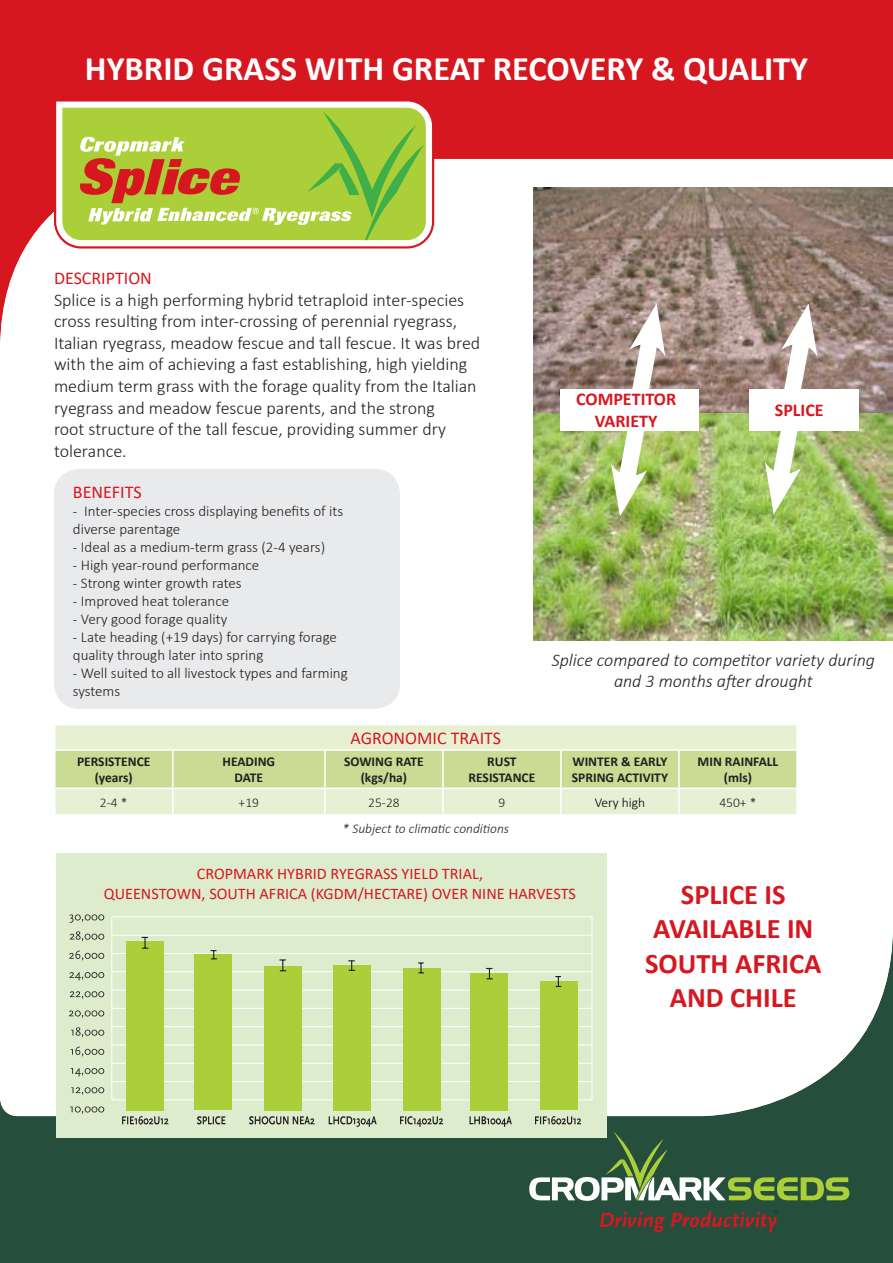
<style>
.page{position:relative;width:893px;height:1263px;background:#fff}
.page>*{position:absolute;margin:0;border:0;box-sizing:border-box;transform-origin:0 0}
.t1{font:700 34.5px "Calibri";color:#fff}
.t2{font:700 28.5px/34.2px "Calibri";color:#d7171f;text-align:center}
.t3{font:300 18px/21.6px "Calibri";color:#231f20}
.t4{font:italic 300 18px/21.6px "Calibri";color:#231f20;text-align:center}
.t5{font:18px "Calibri";color:#d7171f}
.t6{font:700 18px "Calibri";color:#d7171f}
.t7{font:16.2px "Calibri";color:#d7171f}
.t8{font:300 15px/18px "Calibri";color:#231f20}
.t9{font:700 13.5px/16.2px "Calibri";color:#231f20}
.t10{font:italic 300 13.5px "Calibri";color:#231f20}
.t11{font:300 13.5px "Calibri";color:#231f20}
.t12{font:300 13.5px "Calibri";color:#000}
</style>
<div class="page">
<div style="left:0;top:0;width:893px;height:687px;background:#d7171f"></div>
<div style="left:0;top:576px;width:893px;height:687px;background:#264e3d"></div>
<svg style="left:600px;top:1210px;width:178px;height:22px"></svg>
<div style="left:0;top:159px;width:893px;height:957px;background:#fff"></div>
<div style="left:54px;top:469px;width:346px;height:240px;background:#e9eaeb;border-radius:26px"></div>
<div style="left:56px;top:725px;width:740px;height:89px;background:#e8f0d4"></div>
<div style="left:56px;top:751px;width:740px;height:36px;background:#cbdb93"></div>
<div style="left:55px;top:815px;width:742px;height:26px;background:#fff"></div>
<hr style="left:54px;top:724px;width:119px;height:1px;background:#fff">
<hr style="left:54px;top:725px;width:2px;height:24px;background:#fff">
<hr style="left:173px;top:724px;width:152px;height:1px;background:#fff">
<hr style="left:325px;top:724px;width:118px;height:1px;background:#fff">
<hr style="left:443px;top:724px;width:118px;height:1px;background:#fff">
<hr style="left:561px;top:724px;width:118px;height:1px;background:#fff">
<hr style="left:679px;top:724px;width:119px;height:1px;background:#fff">
<hr style="left:796px;top:725px;width:2px;height:24px;background:#fff">
<hr style="left:54px;top:749px;width:119px;height:2px;background:#fff">
<hr style="left:54px;top:751px;width:2px;height:36px;background:#fff">
<hr style="left:173px;top:749px;width:152px;height:2px;background:#fff">
<hr style="left:172px;top:751px;width:2px;height:36px;background:#fff">
<hr style="left:325px;top:749px;width:118px;height:2px;background:#fff">
<hr style="left:324px;top:751px;width:2px;height:36px;background:#fff">
<hr style="left:443px;top:749px;width:118px;height:2px;background:#fff">
<hr style="left:442px;top:751px;width:2px;height:36px;background:#fff">
<hr style="left:561px;top:749px;width:118px;height:2px;background:#fff">
<hr style="left:560px;top:751px;width:2px;height:36px;background:#fff">
<hr style="left:679px;top:749px;width:119px;height:2px;background:#fff">
<hr style="left:678px;top:751px;width:2px;height:36px;background:#fff">
<hr style="left:796px;top:751px;width:2px;height:36px;background:#fff">
<hr style="left:54px;top:787px;width:119px;height:2px;background:#fff">
<hr style="left:54px;top:789px;width:2px;height:25px;background:#fff">
<hr style="left:173px;top:787px;width:152px;height:2px;background:#fff">
<hr style="left:172px;top:789px;width:2px;height:25px;background:#fff">
<hr style="left:325px;top:787px;width:118px;height:2px;background:#fff">
<hr style="left:324px;top:789px;width:2px;height:25px;background:#fff">
<hr style="left:443px;top:787px;width:118px;height:2px;background:#fff">
<hr style="left:442px;top:789px;width:2px;height:25px;background:#fff">
<hr style="left:561px;top:787px;width:118px;height:2px;background:#fff">
<hr style="left:560px;top:789px;width:2px;height:25px;background:#fff">
<hr style="left:679px;top:787px;width:119px;height:2px;background:#fff">
<hr style="left:678px;top:789px;width:2px;height:25px;background:#fff">
<hr style="left:796px;top:789px;width:2px;height:25px;background:#fff">
<hr style="left:54px;top:814px;width:119px;height:2px;background:#fff">
<hr style="left:54px;top:816px;width:2px;height:25px;background:#fff">
<hr style="left:173px;top:814px;width:152px;height:2px;background:#fff">
<hr style="left:325px;top:814px;width:118px;height:2px;background:#fff">
<hr style="left:443px;top:814px;width:118px;height:2px;background:#fff">
<hr style="left:561px;top:814px;width:118px;height:2px;background:#fff">
<hr style="left:679px;top:814px;width:119px;height:2px;background:#fff">
<hr style="left:796px;top:816px;width:2px;height:25px;background:#fff">
<hr style="left:54px;top:841px;width:119px;height:1px;background:#fff">
<hr style="left:173px;top:841px;width:152px;height:1px;background:#fff">
<hr style="left:325px;top:841px;width:118px;height:1px;background:#fff">
<hr style="left:443px;top:841px;width:118px;height:1px;background:#fff">
<hr style="left:561px;top:841px;width:118px;height:1px;background:#fff">
<hr style="left:679px;top:841px;width:119px;height:1px;background:#fff">
<svg style="left:46px;top:158px;width:397px;height:99px;background:#fbe7e8"></svg>
<svg style="left:50px;top:101px;width:388px;height:152px"></svg>
<svg style="left:62px;top:108px;width:364px;height:132px;background:#afd142"></svg>
<svg style="left:80px;top:112px;width:344px;height:128px;background:#adc243"></svg>
<img style="left:534px;top:187px;width:359px;height:454px">
<div style="left:560px;top:390px;width:138px;height:41px;background:#fff"></div>
<div style="left:749px;top:390px;width:110px;height:41px;background:#fff"></div>
<svg style="left:606px;top:303px;width:64px;height:213px"></svg>
<svg style="left:760px;top:303px;width:62px;height:212px"></svg>
<div style="left:57px;top:853px;width:550px;height:285px;background:#ddeccd"></div>
<hr style="left:111px;top:916px;width:481px;height:1px;background:#fff">
<hr style="left:111px;top:935px;width:481px;height:1px;background:#fff">
<hr style="left:111px;top:953px;width:481px;height:1px;background:#fff">
<hr style="left:111px;top:971px;width:481px;height:1px;background:#fff">
<hr style="left:111px;top:990px;width:481px;height:1px;background:#fff">
<hr style="left:111px;top:1008px;width:481px;height:1px;background:#fff">
<hr style="left:111px;top:1026px;width:481px;height:1px;background:#fff">
<hr style="left:111px;top:1044px;width:481px;height:1px;background:#fff">
<hr style="left:111px;top:1063px;width:481px;height:1px;background:#fff">
<hr style="left:111px;top:1081px;width:481px;height:1px;background:#fff">
<svg style="left:111px;top:917px;width:1px;height:182px"></svg>
<svg style="left:592px;top:917px;width:1px;height:182px"></svg>
<hr style="left:111px;top:1099px;width:481px;height:1px;background:#fff">
<div style="left:403px;top:968px;width:37px;height:143px;background:#abcf38"></div>
<div style="left:126px;top:941px;width:37px;height:169px;background:#abcf38"></div>
<div style="left:195px;top:955px;width:37px;height:155px;background:#abcf38"></div>
<div style="left:265px;top:966px;width:37px;height:145px;background:#abcf38"></div>
<div style="left:334px;top:965px;width:37px;height:146px;background:#abcf38"></div>
<div style="left:471px;top:973px;width:37px;height:137px;background:#abcf38"></div>
<div style="left:540px;top:981px;width:37px;height:129px;background:#abcf38"></div>
<svg style="left:142px;top:937px;width:6px;height:12px"></svg>
<svg style="left:279px;top:959px;width:7px;height:12px"></svg>
<svg style="left:418px;top:962px;width:6px;height:11px"></svg>
<svg style="left:348px;top:960px;width:7px;height:11px"></svg>
<svg style="left:486px;top:968px;width:7px;height:11px"></svg>
<svg style="left:211px;top:950px;width:6px;height:9px"></svg>
<svg style="left:555px;top:976px;width:6px;height:11px"></svg>
<svg style="left:122px;top:1116px;width:727px;height:85px"></svg>
<svg style="left:70px;top:1106px;width:34px;height:8px"></svg>
<svg style="left:71px;top:1087px;width:33px;height:8px"></svg>
<svg style="left:71px;top:1068px;width:33px;height:8px"></svg>
<svg style="left:71px;top:1047px;width:33px;height:9px"></svg>
<svg style="left:71px;top:1027px;width:33px;height:10px"></svg>
<svg style="left:69px;top:1010px;width:35px;height:8px"></svg>
<svg style="left:70px;top:991px;width:34px;height:8px"></svg>
<svg style="left:69px;top:972px;width:35px;height:8px"></svg>
<svg style="left:69px;top:951px;width:35px;height:9px"></svg>
<svg style="left:70px;top:931px;width:34px;height:10px"></svg>
<svg style="left:70px;top:914px;width:34px;height:9px"></svg>
<p class="t1" style="left:85px;top:44px;width:725px">HYBRID GRASS WITH GREAT RECOVERY &amp; QUALITY</p>
<p class="t5" style="left:54px;top:266px;width:99px">DESCRIPTION</p>
<p class="t3" style="left:54px;top:289px;width:428px">Splice is a high performing hybrid tetraploid inter-species cross resulting from inter-crossing of perennial ryegrass, Italian ryegrass, meadow fescue and tall fescue. It was bred with the aim of achieving a fast establishing, high yielding medium term grass with the forage quality from the Italian ryegrass and meadow fescue parents, and the strong<br>root structure of the tall fescue, providing summer dry tolerance.</p>
<p class="t5" style="left:73px;top:480px;width:70px">BENEFITS</p>
<p class="t8" style="left:73px;top:502px;width:272px">- Inter-species cross displaying benefits of its diverse parentage</p>
<p class="t8" style="left:73px;top:538px;width:254px">- Ideal as a medium-term grass (2-4 years)</p>
<p class="t8" style="left:73px;top:556px;width:188px">- High year-round performance</p>
<p class="t8" style="left:73px;top:574px;width:170px">- Strong winter growth rates</p>
<p class="t8" style="left:73px;top:592px;width:158px">- Improved heat tolerance</p>
<p class="t8" style="left:73px;top:610px;width:156px">- Very good forage quality</p>
<p class="t8" style="left:73px;top:628px;width:266px">- Late heading (+19 days) for carrying forage quality through later into spring</p>
<p class="t8" style="left:73px;top:664px;width:276px">- Well suited to all livestock types and farming systems</p>
<p class="t5" style="left:350px;top:725px;width:152px">AGRONOMIC TRAITS</p>
<p class="t9" style="left:77px;top:753px;width:75px">PERSISTENCE</p>
<p class="t9" style="left:95px;top:769px;width:40px">(years)</p>
<p class="t9" style="left:222px;top:753px;width:54px">HEADING</p>
<p class="t9" style="left:235px;top:769px;width:30px">DATE</p>
<p class="t9" style="left:344px;top:753px;width:81px">SOWING RATE</p>
<p class="t9" style="left:361px;top:769px;width:48px">(kgs/ha)</p>
<p class="t9" style="left:487px;top:753px;width:31px">RUST</p>
<p class="t9" style="left:469px;top:769px;width:68px">RESISTANCE</p>
<p class="t6" style="left:576px;top:387px;width:102px">COMPETITOR</p>
<p class="t6" style="left:595px;top:408px;width:64px">VARIETY</p>
<p class="t6" style="left:775px;top:397px;width:50px">SPLICE</p>
<p class="t4" style="left:552px;top:649px;width:325px">Splice compared to competitor variety during and 3 months after drought</p>
<p class="t9" style="left:572px;top:753px;width:98px">WINTER &amp; EARLY<br>SPRING ACTIVITY</p>
<p class="t9" style="left:698px;top:753px;width:82px">MIN RAINFALL</p>
<p class="t9" style="left:724px;top:769px;width:30px">(mls)</p>
<p class="t11" style="left:100px;top:794px;width:29px">2-4 *</p>
<p class="t11" style="left:239px;top:794px;width:22px">+19</p>
<p class="t11" style="left:368px;top:794px;width:33px">25-28</p>
<p class="t11" style="left:498px;top:794px;width:8px">9</p>
<p class="t12" style="left:595px;top:794px;width:52px">Very high</p>
<p class="t11" style="left:719px;top:794px;width:39px">450+ *</p>
<p class="t10" style="left:343px;top:820px;width:168px">* Subject to climatic conditions</p>
<p class="t7" style="left:197px;top:862px;width:288px">CROPMARK HYBRID RYEGRASS YIELD TRIAL,</p>
<p class="t7" style="left:104px;top:882px;width:474px">QUEENSTOWN, SOUTH AFRICA (KGDM/HECTARE) OVER NINE HARVESTS</p>
<p class="t2" style="left:645px;top:877px;width:178px">SPLICE IS<br>AVAILABLE IN<br>SOUTH AFRICA<br>AND CHILE</p>
</div>
